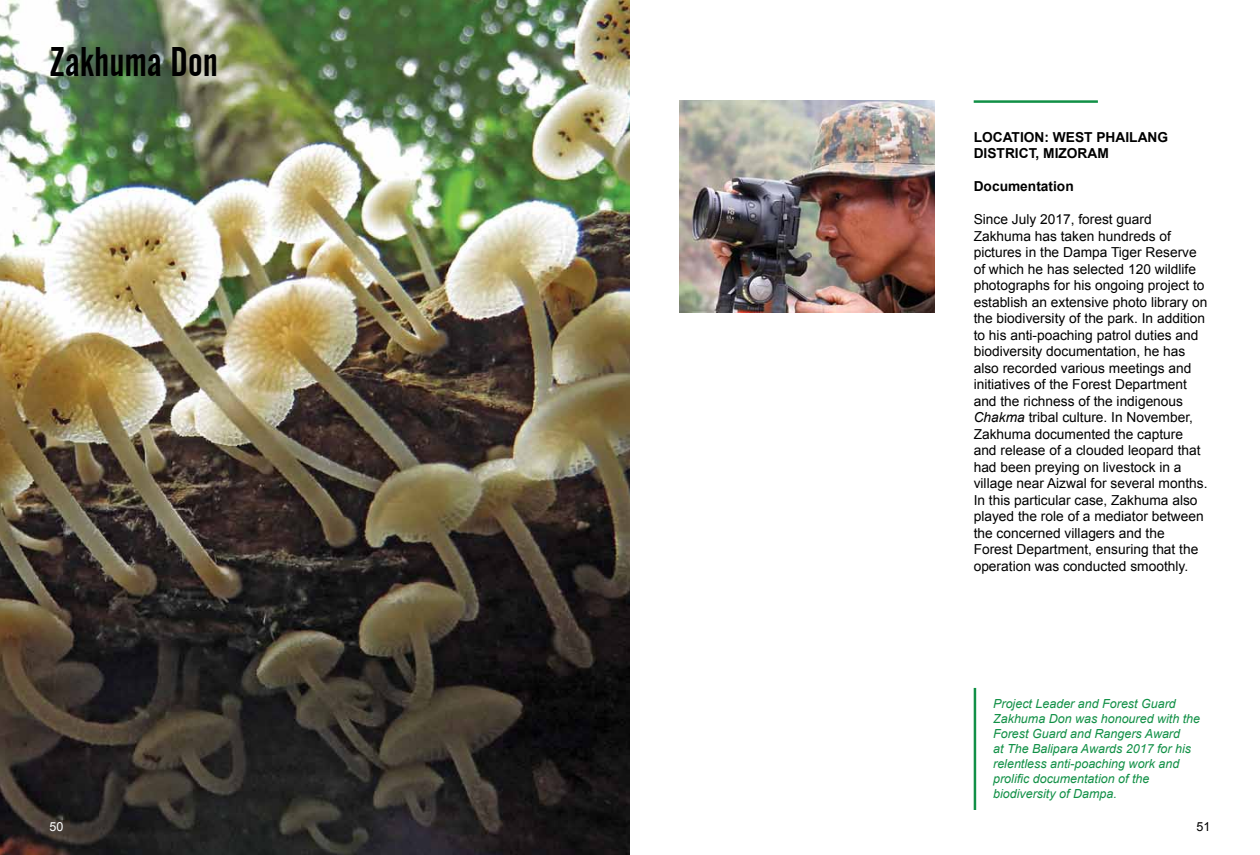
<style>
.page{position:relative;width:1260px;height:855px;background:#fff}
.page>*{position:absolute;margin:0;border:0;box-sizing:border-box;transform-origin:0 0}
.t1{font:41.25px "Alternate Gothic No 2 BT";color:#000}
.t2{font:13.75px/16.5px "Arial";color:#000}
.t3{font:700 13.75px/16.5px "Arial";color:#000}
.t4{font:italic 12.5px/15px "Arial";color:#119046}
.t5{font:12.5px "Arial";color:#fff}
.t6{font:12.5px "Arial";color:#000}
.s1{font-style:italic}
</style>
<div class="page">
<img style="left:0;top:0;width:630px;height:855px">
<hr style="left:974px;top:100px;width:124px;height:3px;background:#119046">
<hr style="left:974px;top:688px;width:2px;height:122px;background:#119046">
<img style="left:680px;top:100px;width:255px;height:213px">
<h1 class="t1" style="left:50px;top:39px;width:170px">Zakhuma Don</h1>
<p class="t3" style="left:974px;top:129px;width:196px">LOCATION: WEST PHAILANG<br>DISTRICT, MIZORAM</p>
<p class="t3" style="left:974px;top:179px;width:102px">DOCUMENTATION</p>
<p class="t2" style="left:974px;top:212px;width:235px">Since July 2017, forest guard Zakhuma has taken hundreds of pictures in the Dampa Tiger Reserve of which he has selected 120 wildlife photographs for his ongoing project to establish an extensive photo library on the biodiversity of the park. In addition to his anti-poaching patrol duties and biodiversity documentation, he has also recorded various meetings and initiatives of the Forest Department and the richness of the indigenous <span class="s1">Chakma</span> tribal culture. In November, Zakhuma documented the capture and release of a clouded leopard that had been preying on livestock in a village near Aizwal for several months.<br>In this particular case, Zakhuma also played the role of a mediator between the concerned villagers and the<br>Forest Department, ensuring that the operation was conducted smoothly.</p>
<p class="t4" style="left:993px;top:696px;width:209px">Project Leader and Forest Guard<br>Zakhuma Don was honoured with the<br>Forest Guard and Rangers Award<br>at The Balipara Awards 2017 for his relentless anti-poaching work and prolific documentation of the biodiversity of Dampa.</p>
<p class="t5" style="left:50px;top:818px;width:15px">50</p>
<p class="t6" style="left:1197px;top:818px;width:15px">51</p>
</div>
